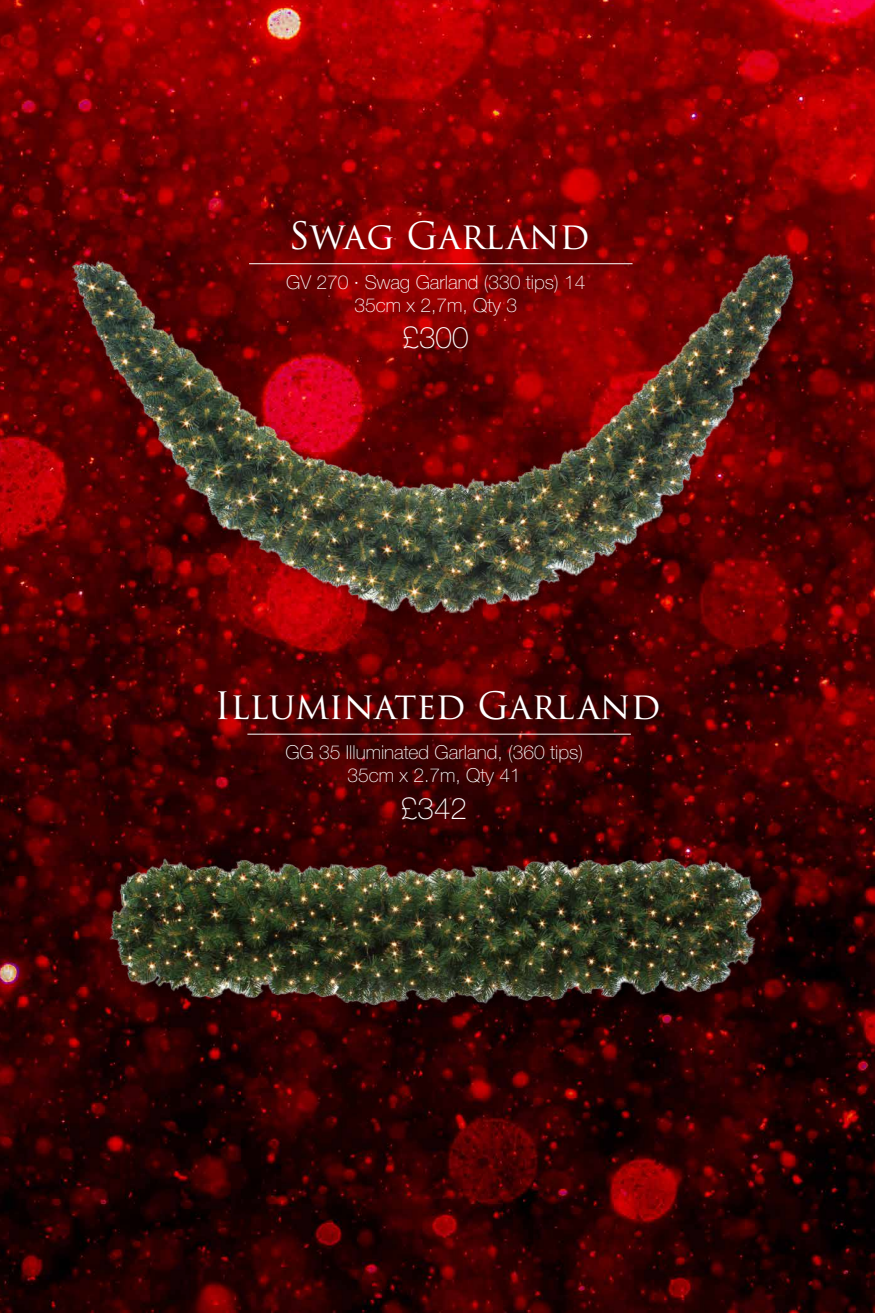
<style>
.page{position:relative;width:875px;height:1313px;background:#fff}
.page>*{position:absolute;margin:0;border:0;box-sizing:border-box;transform-origin:0 0}
.t1{font:36.75px "Trajan Pro 3";color:#fff}
.t2{font:100 29.75px "Helvetica Neue LTW1 G";color:#fff}
.t3{font:100 19.25px/23.1px "Helvetica Neue LTW1 G";color:#fff;text-align:center}
</style>
<div class="page">
<img style="left:0;top:0;width:875px;height:1312px">
<img style="left:64px;top:242px;width:747px;height:382px">
<hr style="left:249px;top:263px;width:384px;height:1px;background:#fff">
<hr style="left:247px;top:733px;width:384px;height:1px;background:#fff">
<div style="left:104px;top:851px;width:670px;height:167px;background:#000;opacity:.44"></div>
<img style="left:101px;top:848px;width:673px;height:164px">
<h1 class="t1" style="left:289px;top:210px;width:302px">Swag Garland</h1>
<p class="t3" style="left:286px;top:270px;width:301px">GV 270 ∙ Swag Garland (330 tips) 14<br>35cm x 2,7m, Qty 3</p>
<h2 class="t2" style="left:403px;top:320px;width:68px">£300</h2>
<h1 class="t1" style="left:214px;top:680px;width:448px">Illuminated Garland</h1>
<p class="t3" style="left:285px;top:741px;width:299px">GG 35 Illuminated Garland, (360 tips)<br>35cm x 2.7m, Qty 41</p>
<h2 class="t2" style="left:401px;top:790px;width:68px">£342</h2>
</div>
